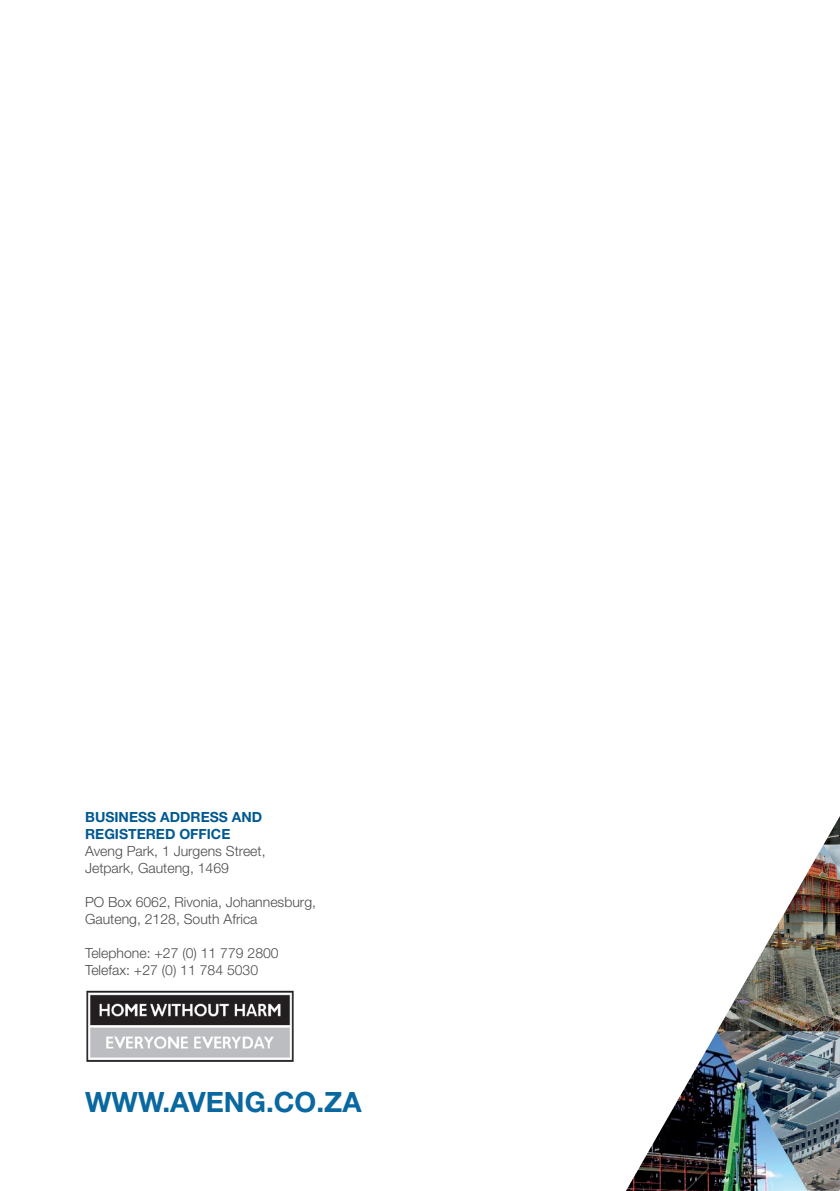
<style>
.page{position:relative;width:840px;height:1191px;background:#fff}
.page>*{position:absolute;margin:0;border:0;box-sizing:border-box;transform-origin:0 0}
.t1{font:700 28px "Helvetica Neue LT Std";color:#09689f}
.t2{font:300 14px/17px "Helvetica Neue LT Std";color:#4b4c4d}
.t3{font:700 14px/17px "Helvetica Neue LT Std";color:#005992}
</style>
<div class="page">
<img style="left:86px;top:990px;width:208px;height:71px">
<img style="left:626px;top:817px;width:213px;height:374px">
<p class="t3" style="left:85px;top:808px;width:178px">BUSINESS ADDRESS AND<br>REGISTERED OFFICE</p>
<p class="t2" style="left:85px;top:842px;width:182px">Aveng Park, 1 Jurgens Street,<br>Jetpark, Gauteng, 1469</p>
<p class="t2" style="left:85px;top:893px;width:232px">PO Box 6062, Rivonia, Johannesburg,<br>Gauteng, 2128, South Africa</p>
<p class="t2" style="left:85px;top:944px;width:195px">Telephone: +27 (0) 11 779 2800<br>Telefax: +27 (0) 11 784 5030</p>
<h1 class="t1" style="left:85px;top:1084px;width:278px">WWW.AVENG.CO.ZA</h1>
</div>
